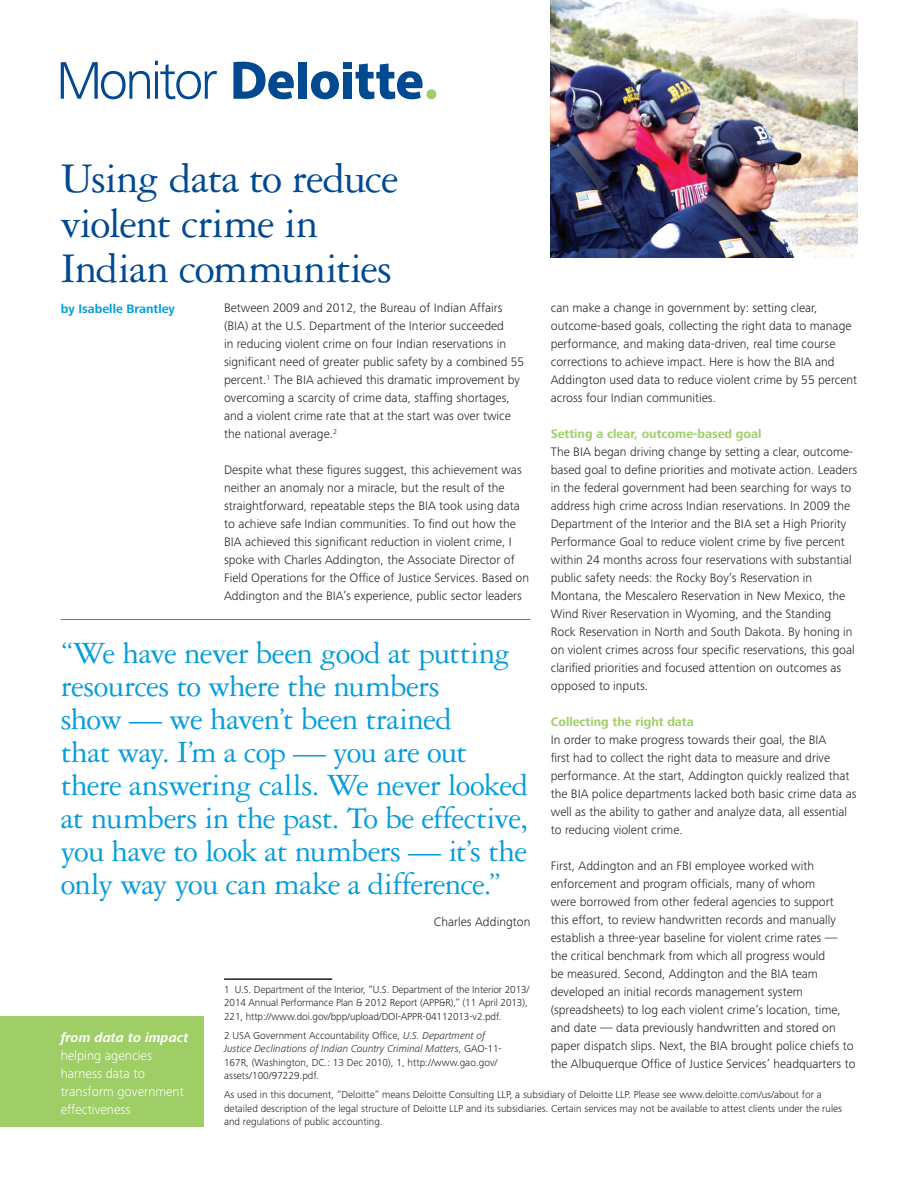
<style>
.page{position:relative;width:918px;height:1188px;background:#fff}
.page>*{position:absolute;margin:0;border:0;box-sizing:border-box;transform-origin:0 0}
.t1{font:45px/45px "Garamond 3 LT Std";letter-spacing:-.025em;color:#014990}
.t2{font:33px/33px "Garamond 3 LT Std";letter-spacing:-.025em;color:#069ddc}
.t3{font:300 13.5px/18px "Frutiger Next Pro";color:#fff}
.t4{font:italic 700 13.5px "Frutiger Next Pro";color:#fff}
.t5{font:300 12.75px/18px "Frutiger Next Pro";color:#231f20}
.t6{font:700 12.75px "Frutiger Next Pro";color:#9fce66}
.t7{font:700 12.75px "Frutiger Next Pro";color:#069ddc}
.t8{font:300 10.5px/13.5px "Frutiger Next Pro";color:#231f20}
.s1{font-style:italic}
</style>
<div class="page">
<hr style="left:224px;top:978px;width:108px;height:2px;background:#231f20">
<hr style="left:61px;top:619px;width:470px;height:1px;background:#069ddc">
<img style="left:551px;top:0;width:306px;height:258px">
<svg style="left:61px;top:61px;width:156px;height:38px"></svg>
<div style="left:298px;top:62px;width:9px;height:37px;background:#014990"></div>
<svg style="left:311px;top:71px;width:28px;height:28px"></svg>
<div style="left:343px;top:72px;width:9px;height:27px;background:#014990"></div>
<div style="left:343px;top:62px;width:9px;height:7px;background:#014990"></div>
<svg style="left:356px;top:64px;width:67px;height:35px"></svg>
<div style="left:426px;top:89px;width:10px;height:10px;background:#9fce66;border-radius:50%"></div>
<svg style="left:233px;top:62px;width:61px;height:37px"></svg>
<div style="left:0;top:1016px;width:204px;height:111px;background:#9fce66"></div>
<h1 class="t1" style="left:61px;top:156px;width:339px">Using data to reduce violent crime in<br>Indian communities</h1>
<p class="t5" style="left:224px;top:299px;width:302px">Between 2009 and 2012, the Bureau of Indian Affairs (BIA) at the U.S. Department of the Interior succeeded<br>in reducing violent crime on four Indian reservations in significant need of greater public safety by a combined 55 percent.<sup>1</sup> The BIA achieved this dramatic improvement by overcoming a scarcity of crime data, staffing shortages, and a violent crime rate that at the start was over twice the national average.<sup>2</sup></p>
<p class="t5" style="left:224px;top:461px;width:307px">Despite what these figures suggest, this achievement was neither an anomaly nor a miracle, but the result of the straightforward, repeatable steps the BIA took using data to achieve safe Indian communities. To find out how the BIA achieved this significant reduction in violent crime, I spoke with Charles Addington, the Associate Director of Field Operations for the Office of Justice Services. Based on Addington and the BIA’s experience, public sector leaders</p>
<p class="t5" style="left:551px;top:299px;width:308px">can make a change in government by: setting clear, outcome-based goals, collecting the right data to manage performance, and making data-driven, real time course corrections to achieve impact. Here is how the BIA and Addington used data to reduce violent crime by 55 percent across four Indian communities.</p>
<p class="t6" style="left:551px;top:427px;width:212px">Setting a clear, outcome-based goal</p>
<p class="t5" style="left:551px;top:443px;width:308px">The BIA began driving change by setting a clear, outcome&shy;based goal to define priorities and motivate action. Leaders in the federal government had been searching for ways to address high crime across Indian reservations. In 2009 the Department of the Interior and the BIA set a High Priority Performance Goal to reduce violent crime by five percent within 24 months across four reservations with substantial public safety needs: the Rocky Boy’s Reservation in Montana, the Mescalero Reservation in New Mexico, the Wind River Reservation in Wyoming, and the Standing Rock Reservation in North and South Dakota. By honing in on violent crimes across four specific reservations, this goal clarified priorities and focused attention on outcomes as opposed to inputs.</p>
<p class="t6" style="left:551px;top:715px;width:144px">Collecting the right data</p>
<p class="t5" style="left:551px;top:731px;width:307px">In order to make progress towards their goal, the BIA<br>first had to collect the right data to measure and drive performance. At the start, Addington quickly realized that the BIA police departments lacked both basic crime data as well as the ability to gather and analyze data, all essential to reducing violent crime.</p>
<p class="t5" style="left:551px;top:857px;width:306px">First, Addington and an FBI employee worked with enforcement and program officials, many of whom<br>were borrowed from other federal agencies to support<br>this effort, to review handwritten records and manually establish a three-year baseline for violent crime rates — the critical benchmark from which all progress would<br>be measured. Second, Addington and the BIA team developed an initial records management system (spreadsheets) to log each violent crime’s location, time, and date — data previously handwritten and stored on paper dispatch slips. Next, the BIA brought police chiefs to the Albuquerque Office of Justice Services’ headquarters to</p>
<p class="t7" style="left:61px;top:301px;width:116px">by Isabelle Brantley</p>
<p class="t2" style="left:61px;top:637px;width:469px">“We have never been good at putting resources to where the numbers<br>show — we haven’t been trained<br>that way. I’m a cop — you are out there answering calls. We never looked at numbers in the past. To be effective, you have to look at numbers — it’s the only way you can make a difference.”</p>
<p class="t5" style="left:434px;top:912px;width:98px">Charles Addington</p>
<p class="t8" style="left:224px;top:982px;width:307px">1 U.S. Department of the Interior, “U.S. Department of the Interior 2013/<br>2014 Annual Performance Plan &amp; 2012 Report (APP&amp;R),” (11 April 2013),<br>221, http://www.doi.gov/bpp/upload/DOI-APPR-04112013-v2.pdf.</p>
<p class="t8" style="left:224px;top:1028px;width:279px">2 USA Government Accountability Office, <span class="s1">U.S. Department of Justice Declinations of Indian Country Criminal Matters</span>, GAO-11- 167R, (Washington, DC.: 13 Dec 2010), 1, http://www.gao.gov/ assets/100/97229.pdf.</p>
<p class="t4" style="left:61px;top:1030px;width:129px">from data to impact</p>
<p class="t3" style="left:61px;top:1046px;width:125px">helping agencies harness data to transform government effectiveness</p>
<p class="t8" style="left:224px;top:1088px;width:620px">As used in this document, “Deloitte” means Deloitte Consulting LLP, a subsidiary of Deloitte LLP. Please see www.deloitte.com/us/about for a detailed description of the legal structure of Deloitte LLP and its subsidiaries. Certain services may not be available to attest clients under the rules and regulations of public accounting.</p>
</div>
